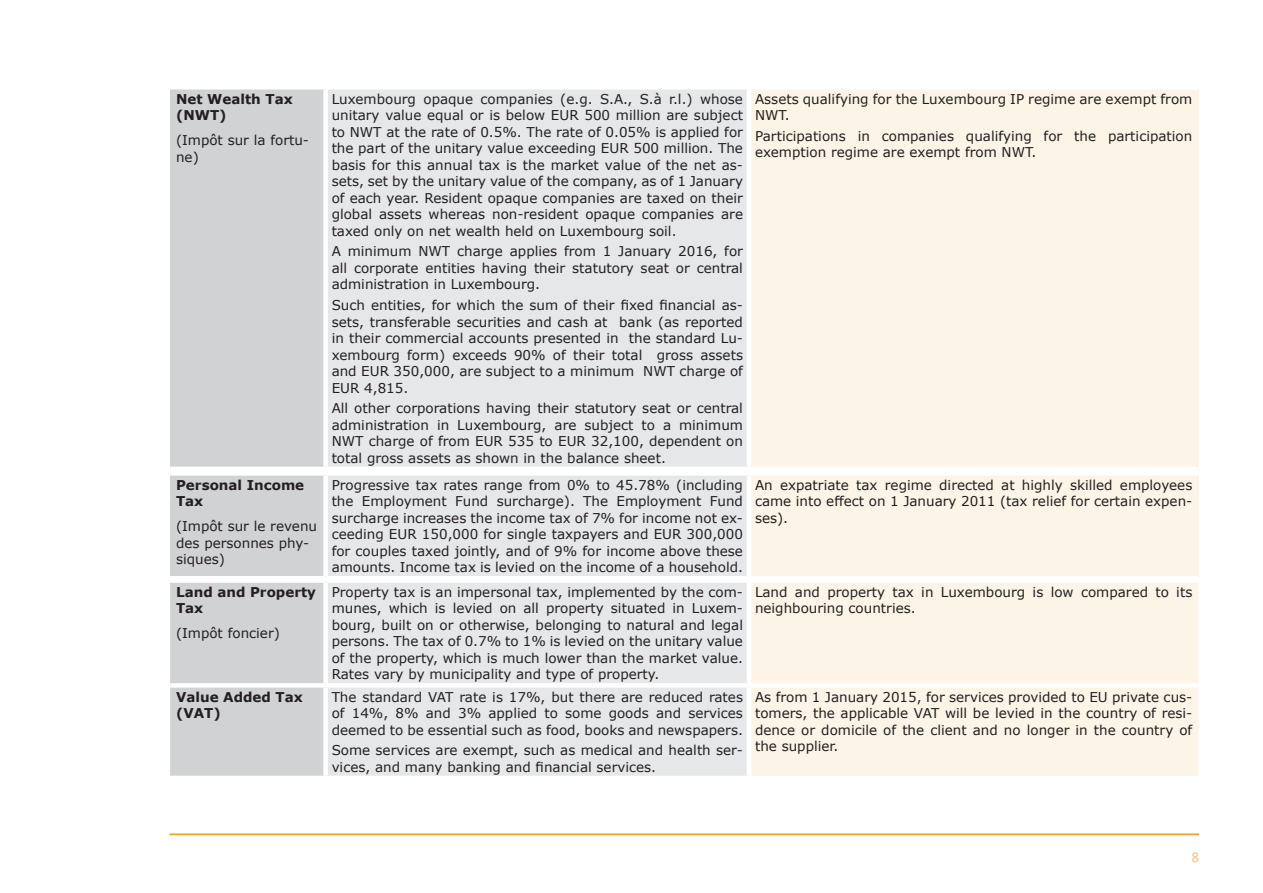
<style>
.page{position:relative;width:1263px;height:893px;background:#fff}
.page>*{position:absolute;margin:0;border:0;box-sizing:border-box;transform-origin:0 0}
.t1{font:15px "Calibri";color:#f2c57f}
.t2{font:13.5px/16.5px "Verdana";color:#231f20;text-align:justify}
.t3{font:700 13.5px/16.5px "Verdana";color:#231f20}
</style>
<div class="page">
<hr style="left:169px;top:833px;width:1030px;height:2px;background:#e9a52c">
<div style="left:170px;top:473px;width:156px;height:105px;background:#d1d2d4"></div>
<div style="left:326px;top:473px;width:423px;height:105px;background:#e6e7e9"></div>
<div style="left:749px;top:473px;width:449px;height:105px;background:#fcf4e6"></div>
<div style="left:170px;top:471px;width:156px;height:5px;background:#fff"></div>
<div style="left:326px;top:471px;width:423px;height:5px;background:#fff"></div>
<div style="left:323px;top:476px;width:5px;height:100px;background:#fff"></div>
<div style="left:749px;top:471px;width:449px;height:5px;background:#fff"></div>
<hr style="left:747px;top:476px;width:4px;height:100px;background:#fff">
<hr style="left:170px;top:576px;width:156px;height:4px;background:#fff">
<hr style="left:326px;top:576px;width:423px;height:4px;background:#fff">
<hr style="left:749px;top:576px;width:449px;height:4px;background:#fff">
<div style="left:170px;top:583px;width:153px;height:193px;background:#d1d2d4"></div>
<div style="left:328px;top:583px;width:419px;height:193px;background:#e6e7e9"></div>
<div style="left:751px;top:583px;width:447px;height:193px;background:#fcf4e6"></div>
<div style="left:170px;top:683px;width:156px;height:5px;background:#fff"></div>
<div style="left:326px;top:683px;width:423px;height:5px;background:#fff"></div>
<div style="left:749px;top:683px;width:449px;height:5px;background:#fff"></div>
<div style="left:170px;top:87px;width:156px;height:382px;background:#d1d2d4"></div>
<div style="left:326px;top:87px;width:423px;height:382px;background:#e6e7e9"></div>
<div style="left:749px;top:87px;width:449px;height:382px;background:#fcf4e6"></div>
<div style="left:170px;top:85px;width:156px;height:5px;background:#fff"></div>
<div style="left:326px;top:85px;width:423px;height:5px;background:#fff"></div>
<div style="left:323px;top:90px;width:5px;height:377px;background:#fff"></div>
<div style="left:749px;top:85px;width:449px;height:5px;background:#fff"></div>
<hr style="left:747px;top:90px;width:4px;height:377px;background:#fff">
<hr style="left:170px;top:467px;width:156px;height:4px;background:#fff">
<hr style="left:326px;top:467px;width:423px;height:4px;background:#fff">
<hr style="left:749px;top:467px;width:449px;height:4px;background:#fff">
<p class="t3" style="left:176px;top:90px;width:118px">Net Wealth Tax (NWT)</p>
<p class="t2" style="left:176px;top:132px;width:134px">(Impôt sur la fortu&shy;ne)</p>
<p class="t3" style="left:176px;top:476px;width:130px">Personal Income<br>Tax</p>
<p class="t2" style="left:176px;top:518px;width:143px;text-align:left">(Impôt sur le revenu des personnes phy&shy;siques)</p>
<p class="t3" style="left:176px;top:583px;width:141px">Land and Property<br>Tax</p>
<p class="t2" style="left:176px;top:625px;width:105px">(Impôt foncier)</p>
<p class="t2" style="left:332px;top:90px;width:413px">Luxembourg opaque companies (e.g. S.A., S.à r.l.) whose unitary value equal or is below EUR 500 million are subject to NWT at the rate of 0.5%. The rate of 0.05% is applied for the part of the unitary value exceeding EUR 500 million. The basis for this annual tax is the market value of the net as&shy;sets, set by the unitary value of the company, as of 1 January of each year. Resident opaque companies are taxed on their global assets whereas non-resident opaque companies are taxed only on net wealth held on Luxembourg soil.</p>
<p class="t2" style="left:332px;top:243px;width:413px">A minimum NWT charge applies from 1 January 2016, for all corporate entities having their statutory seat or central administration in Luxembourg.</p>
<p class="t2" style="left:332px;top:297px;width:413px">Such entities, for which the sum of their fixed financial as&shy;sets, transferable securities and cash at bank (as reported in their commercial accounts presented in the standard Lu&shy;xembourg form) exceeds 90% of their total gross assets and EUR 350,000, are subject to a minimum NWT charge of EUR 4,815.</p>
<p class="t2" style="left:332px;top:400px;width:413px">All other corporations having their statutory seat or central administration in Luxembourg, are subject to a minimum NWT charge of from EUR 535 to EUR 32,100, dependent on total gross assets as shown in the balance sheet.</p>
<p class="t2" style="left:755px;top:90px;width:439px">Assets qualifying for the Luxembourg IP regime are exempt from<br>NWT.</p>
<p class="t2" style="left:755px;top:127px;width:439px">Participations in companies qualifying for the participation exemption regime are exempt from NWT.</p>
<p class="t2" style="left:332px;top:476px;width:413px">Progressive tax rates range from 0% to 45.78% (including the Employment Fund surcharge). The Employment Fund surcharge increases the income tax of 7% for income not ex&shy;ceeding EUR 150,000 for single taxpayers and EUR 300,000 for couples taxed jointly, and of 9% for income above these amounts. Income tax is levied on the income of a household.</p>
<p class="t2" style="left:755px;top:476px;width:439px">An expatriate tax regime directed at highly skilled employees came into effect on 1 January 2011 (tax relief for certain expen&shy;ses).</p>
<p class="t2" style="left:332px;top:584px;width:413px">Property tax is an impersonal tax, implemented by the com&shy;munes, which is levied on all property situated in Luxem&shy;bourg, built on or otherwise, belonging to natural and legal persons. The tax of 0.7% to 1% is levied on the unitary value of the property, which is much lower than the market value.<br>Rates vary by municipality and type of property.</p>
<p class="t2" style="left:755px;top:584px;width:439px">Land and property tax in Luxembourg is low compared to its neighbouring countries.</p>
<p class="t3" style="left:176px;top:688px;width:128px">Value Added Tax (VAT)</p>
<p class="t2" style="left:332px;top:688px;width:413px">The standard VAT rate is 17%, but there are reduced rates of 14%, 8% and 3% applied to some goods and services deemed to be essential such as food, books and newspapers.</p>
<p class="t2" style="left:332px;top:742px;width:413px">Some services are exempt, such as medical and health ser&shy;vices, and many banking and financial services.</p>
<p class="t2" style="left:755px;top:688px;width:439px">As from 1 January 2015, for services provided to EU private cus&shy;tomers, the applicable VAT will be levied in the country of resi&shy;dence or domicile of the client and no longer in the country of the supplier.</p>
<p class="t1" style="left:1191px;top:846px;width:9px">8</p>
</div>
